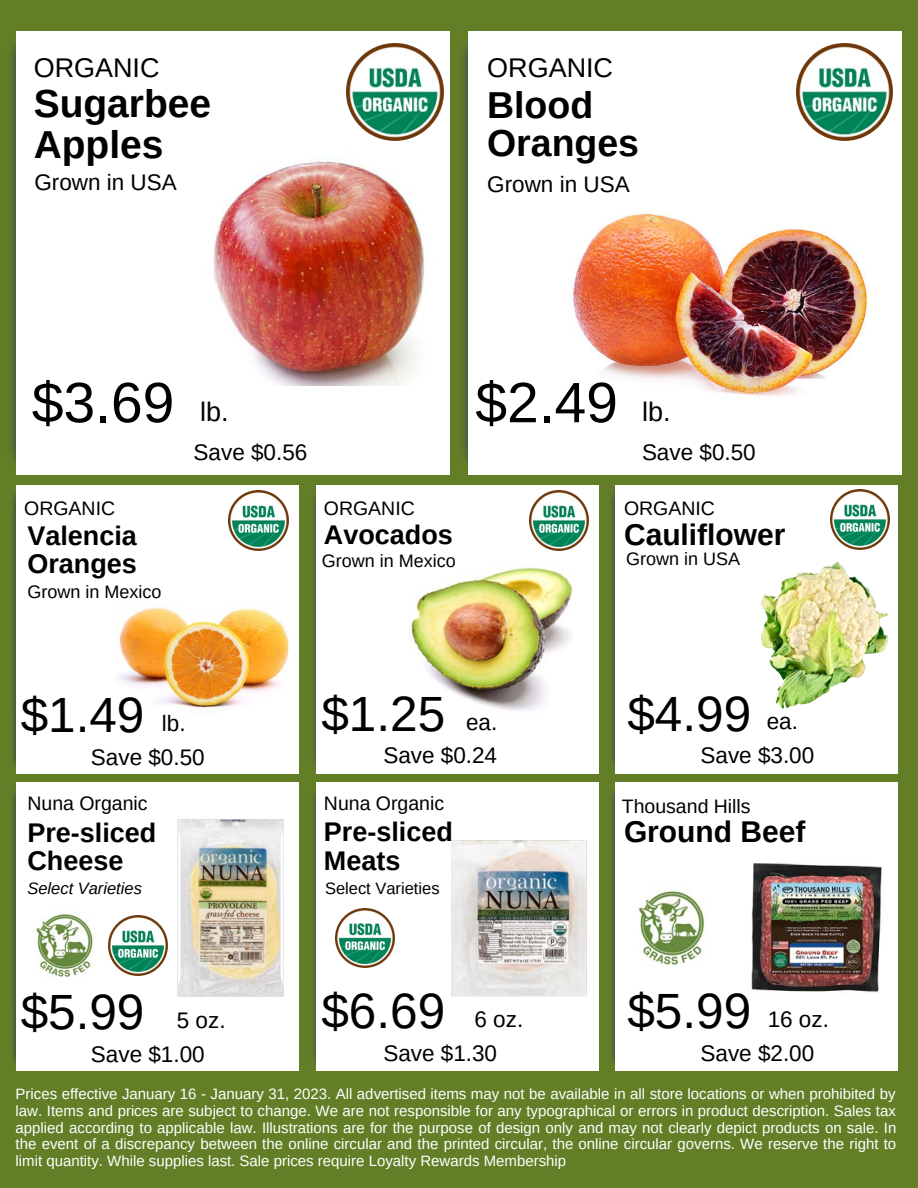
<style>
.page{position:relative;width:918px;height:1188px;background:#627f27}
.page>*{position:absolute;margin:0;border:0;box-sizing:border-box;transform-origin:0 0}
.t1{font:57px "Arimo";color:#000}
.t2{font:49.5px "Arimo";color:#000}
.t3{font:700 39px/40.5px "Arimo";color:#000}
.t4{font:700 37.5px/38.2px "Arimo";color:#000}
.t5{font:700 30px "Arimo";color:#000}
.t6{font:700 27px/28.2px "Arimo";color:#000}
.t7{font:27px "Arimo";color:#000}
.t8{font:22.5px "Arimo";color:#000}
.t9{font:19.5px "Arimo";color:#000}
.t10{font:18px "Arimo";color:#000}
.t11{font:16.5px "Arimo";color:#000}
.t12{font:italic 16.5px "Arimo";color:#000}
.t13{font:15px/16.8px "Arimo";color:#fff;text-align:justify}
.s1{font-size:27px}
.s2{font-size:22.5px}
</style>
<div class="page">
<img style="left:12px;top:493px;width:4px;height:272px">
<div style="left:16px;top:485px;width:282px;height:289px;background:#fff"></div>
<img style="left:313px;top:485px;width:4px;height:289px">
<div style="left:317px;top:485px;width:282px;height:289px;background:#fff"></div>
<img style="left:611px;top:493px;width:4px;height:272px">
<div style="left:615px;top:485px;width:282px;height:289px;background:#fff"></div>
<img style="left:11px;top:31px;width:6px;height:444px">
<div style="left:17px;top:31px;width:433px;height:444px;background:#fff"></div>
<img style="left:463px;top:44px;width:5px;height:417px">
<div style="left:468px;top:31px;width:434px;height:444px;background:#fff"></div>
<img style="left:830px;top:490px;width:60px;height:60px">
<img style="left:529px;top:490px;width:60px;height:60px">
<img style="left:796px;top:43px;width:97px;height:97px">
<img style="left:229px;top:490px;width:59px;height:60px">
<img style="left:346px;top:43px;width:97px;height:97px">
<img style="left:410px;top:567px;width:163px;height:144px">
<img style="left:213px;top:158px;width:212px;height:227px">
<img style="left:761px;top:561px;width:127px;height:148px">
<img style="left:117px;top:607px;width:173px;height:101px">
<img style="left:573px;top:213px;width:294px;height:184px">
<img style="left:12px;top:791px;width:4px;height:272px">
<div style="left:16px;top:782px;width:282px;height:289px;background:#fff"></div>
<img style="left:313px;top:782px;width:4px;height:289px">
<div style="left:317px;top:782px;width:282px;height:289px;background:#fff"></div>
<img style="left:611px;top:790px;width:4px;height:273px">
<div style="left:615px;top:782px;width:282px;height:289px;background:#fff"></div>
<img style="left:751px;top:862px;width:131px;height:131px">
<img style="left:452px;top:840px;width:135px;height:157px">
<img style="left:177px;top:819px;width:107px;height:178px">
<img style="left:36px;top:913px;width:57px;height:65px">
<img style="left:638px;top:890px;width:70px;height:76px">
<img style="left:335px;top:908px;width:60px;height:60px">
<img style="left:108px;top:915px;width:60px;height:60px">
<h3 class="t7" style="left:34px;top:53px;width:127px">ORGANIC</h3>
<h3 class="t3" style="left:34px;top:84px;width:179px">Sugarbee<br>Apples</h3>
<h3 class="t8" style="left:34px;top:170px;width:144px">Grown in USA</h3>
<h1 class="t1" style="left:32px;top:371px;width:198px">$3.69 <span class="s1">lb.</span></h1>
<h3 class="t7" style="left:487px;top:53px;width:127px">ORGANIC</h3>
<h3 class="t4" style="left:487px;top:86px;width:154px">Blood<br>Oranges</h3>
<h3 class="t8" style="left:487px;top:171px;width:144px">Grown in USA</h3>
<h1 class="t1" style="left:475px;top:371px;width:144px">$2.49</h1>
<h3 class="t7" style="left:642px;top:396px;width:30px">lb.</h3>
<h3 class="t9" style="left:24px;top:498px;width:92px">ORGANIC</h3>
<h3 class="t6" style="left:27px;top:521px;width:111px">Valencia<br>Oranges</h3>
<p class="t10" style="left:27px;top:582px;width:135px">Grown in Mexico</p>
<h3 class="t8" style="left:194px;top:440px;width:115px">Save $0.56</h3>
<h3 class="t8" style="left:642px;top:440px;width:115px">Save $0.50</h3>
<h3 class="t9" style="left:324px;top:497px;width:92px">ORGANIC</h3>
<h3 class="t9" style="left:624px;top:498px;width:92px">ORGANIC</h3>
<h3 class="t5" style="left:624px;top:518px;width:163px">Cauliflower</h3>
<p class="t10" style="left:626px;top:549px;width:115px">Grown in USA</p>
<h3 class="t6" style="left:324px;top:521px;width:130px">Avocados</h3>
<p class="t10" style="left:322px;top:551px;width:135px">Grown in Mexico</p>
<h2 class="t2" style="left:21px;top:687px;width:125px">$1.49</h2>
<h3 class="t8" style="left:162px;top:711px;width:25px">lb.</h3>
<h2 class="t2" style="left:321px;top:686px;width:177px">$1.25 <span class="s2">ea.</span></h2>
<h2 class="t2" style="left:627px;top:686px;width:172px">$4.99 <span class="s2">ea.</span></h2>
<h3 class="t8" style="left:91px;top:744px;width:115px">Save $0.50</h3>
<h3 class="t8" style="left:383px;top:743px;width:115px">Save $0.24</h3>
<h3 class="t8" style="left:701px;top:743px;width:115px">Save $3.00</h3>
<h3 class="t9" style="left:27px;top:793px;width:122px">Nuna Organic</h3>
<h3 class="t6" style="left:27px;top:818px;width:130px">Pre-sliced<br>Cheese</h3>
<p class="t12" style="left:27px;top:879px;width:116px">Select Varieties</p>
<h2 class="t2" style="left:21px;top:984px;width:125px">$5.99</h2>
<h3 class="t8" style="left:177px;top:1008px;width:50px">5 oz.</h3>
<h3 class="t9" style="left:324px;top:793px;width:122px">Nuna Organic</h3>
<h3 class="t9" style="left:622px;top:795px;width:130px">Thousand Hills</h3>
<h3 class="t5" style="left:624px;top:815px;width:183px">Ground Beef</h3>
<h3 class="t6" style="left:324px;top:818px;width:130px">Pre-sliced<br>Meats</h3>
<p class="t11" style="left:325px;top:879px;width:116px">Select Varieties</p>
<h2 class="t2" style="left:321px;top:983px;width:203px">$6.69 <span class="s2">6 oz.</span></h2>
<h2 class="t2" style="left:627px;top:983px;width:203px">$5.99 <span class="s2">16 oz.</span></h2>
<h3 class="t8" style="left:91px;top:1041px;width:115px">Save $1.00</h3>
<h3 class="t8" style="left:383px;top:1040px;width:115px">Save $1.30</h3>
<h3 class="t8" style="left:701px;top:1040px;width:115px">Save $2.00</h3>
<p class="t13" style="left:16px;top:1085px;width:882px">Prices effective January 16 - January 31, 2023. All advertised items may not be available in all store locations or when prohibited by law. Items and prices are subject to change. We are not responsible for any typographical or errors in product description. Sales tax applied according to applicable law. Illustrations are for the purpose of design only and may not clearly depict products on sale. In the event of a discrepancy between the online circular and the printed circular, the online circular governs. We reserve the right to limit quantity. While supplies last. Sale prices require Loyalty Rewards Membership</p>
</div>
